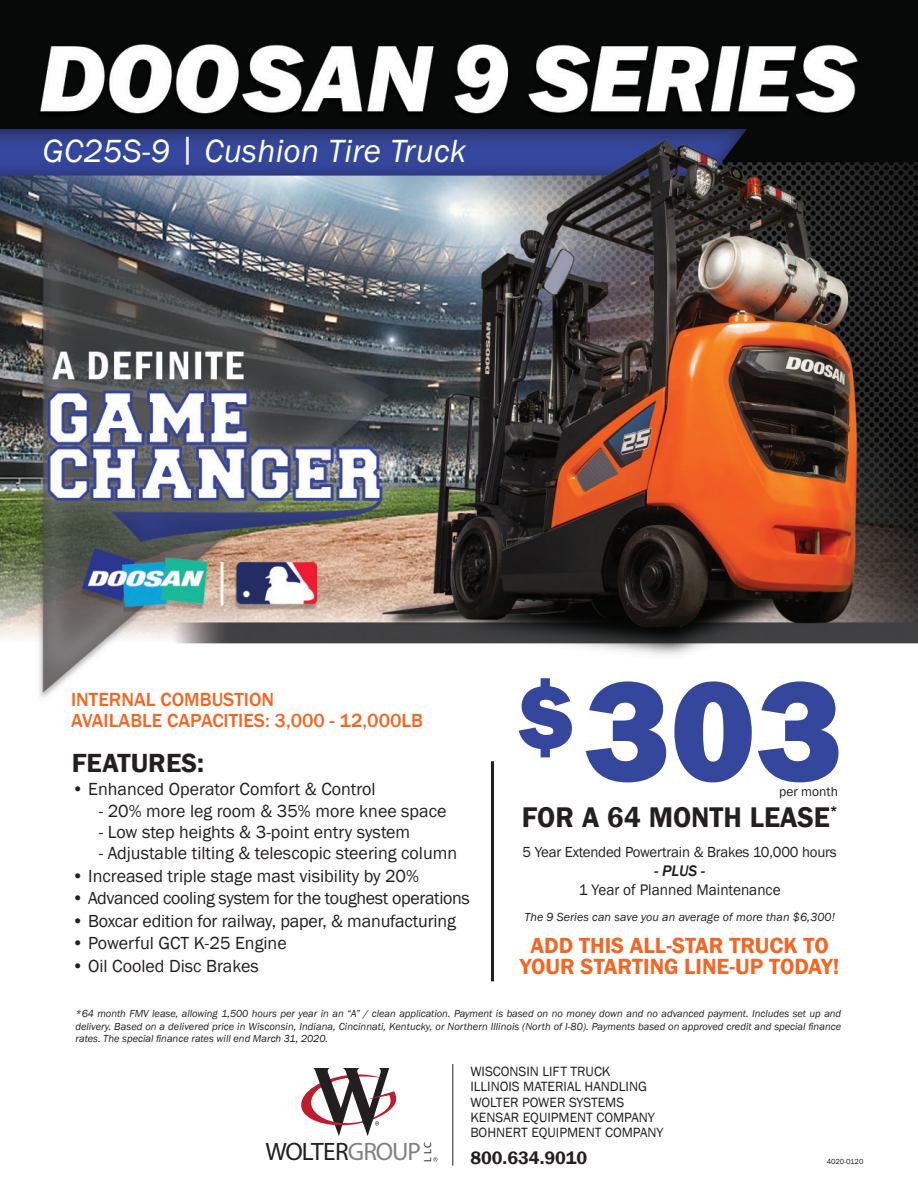
<style>
.page{position:relative;width:918px;height:1188px;background:#fff}
.page>*{position:absolute;margin:0;border:0;box-sizing:border-box;transform-origin:0 0}
.t1{font:800 147px "Franklin Gothic";color:#34479d}
.t2{font:italic 33px "Franklin Gothic";letter-spacing:.01em;color:#fff}
.t3{font:600 29.25px "Franklin Gothic";color:#231f20}
.t4{font:600 27px "Franklin Gothic";color:#231f20}
.t5{font:300 25.35px "Futura";letter-spacing:-.04em;color:#231f20}
.t6{font:600 22.5px/21px "Franklin Gothic";color:#f36623;text-align:center}
.t7{font:500 19.5px/21px "Franklin Gothic";color:#f36623}
.t8{font:600 18.45px "Franklin Gothic";color:#231f20}
.t9{font:18px "Franklin Gothic";color:#231f20}
.t10{font:18px "Franklin Gothic";letter-spacing:-.02em;color:#231f20}
.t11{font:15.75px "Franklin Gothic";color:#231f20}
.t12{font:italic 500 15.75px "Franklin Gothic";color:#231f20}
.t13{font:15px "Franklin Gothic";letter-spacing:-.015em;color:#231f20}
.t14{font:13.8px/15.3px "Franklin Gothic";color:#231f20}
.t15{font:13.5px "Franklin Gothic";color:#231f20}
.t16{font:600 13.05px "Franklin Gothic";color:#231f20}
.t17{font:italic 12px "Franklin Gothic";letter-spacing:.01em;color:#231f20}
.t18{font:italic 10.5px/12.6px "Franklin Gothic";color:#231f20;text-align:justify}
.t19{font:300 10.2px "Futura";color:#231f20}
.t20{font:7.5px "Franklin Gothic";color:#231f20}
.s1{color:#808285}
</style>
<div class="page">
<img style="left:0;top:0;width:918px;height:1166px">
<hr style="left:491px;top:761px;width:3px;height:220px;background:#231f20">
<svg style="left:296px;top:1068px;width:102px;height:68px"></svg>
<svg style="left:433px;top:1157px;width:4px;height:5px"></svg>
<hr style="left:452px;top:1064px;width:1px;height:102px;background:#231f20">
<h2 class="t2" style="left:42px;top:130px;width:425px">GC25S-9 | Cushion Tire Truck</h2>
<h3 class="t7" style="left:71px;top:689px;width:354px">INTERNAL COMBUSTION<br>AVAILABLE CAPACITIES: 3,000 - 12,000LB</h3>
<h3 class="t4" style="left:72px;top:747px;width:134px">FEATURES:</h3>
<h3 class="t9" style="left:72px;top:778px;width:305px">• Enhanced Operator Comfort &amp; Control</h3>
<h3 class="t9" style="left:99px;top:800px;width:349px">- 20% more leg room &amp; 35% more knee space</h3>
<h3 class="t9" style="left:99px;top:821px;width:313px">- Low step heights &amp; 3-point entry system</h3>
<h3 class="t9" style="left:99px;top:842px;width:360px">- Adjustable tilting &amp; telescopic steering column</h3>
<h3 class="t9" style="left:72px;top:865px;width:349px">• Increased triple stage mast visibility by 20%</h3>
<h3 class="t10" style="left:72px;top:887px;width:400px">• Advanced cooling system for the toughest operations</h3>
<h3 class="t9" style="left:72px;top:910px;width:386px">• Boxcar edition for railway, paper, &amp; manufacturing</h3>
<h3 class="t9" style="left:72px;top:932px;width:217px">• Powerful GCT K-25 Engine</h3>
<h3 class="t9" style="left:72px;top:955px;width:189px">• Oil Cooled Disc Brakes</h3>
<h1 class="t1" style="left:517px;top:636px;width:327px"><sup>$</sup>303</h1>
<p class="t15" style="left:779px;top:784px;width:60px">per month</p>
<h3 class="t3" style="left:522px;top:800px;width:310px">FOR A 64 MONTH LEASE</h3>
<p class="t16" style="left:830px;top:803px;width:9px">*</p>
<h3 class="t13" style="left:523px;top:843px;width:316px">5 Year Extended Powertrain &amp; Brakes 10,000 hours</h3>
<h3 class="t12" style="left:655px;top:861px;width:52px">- PLUS -</h3>
<h3 class="t11" style="left:579px;top:880px;width:203px">1 Year of Planned Maintenance</h3>
<p class="t17" style="left:524px;top:910px;width:312px">The 9 Series can save you an average of more than $6,300!</p>
<h3 class="t6" style="left:520px;top:935px;width:321px">ADD THIS ALL-STAR TRUCK TO<br>YOUR STARTING LINE-UP TODAY!</h3>
<p class="t18" style="left:76px;top:1008px;width:767px">*64 month FMV lease, allowing 1,500 hours per year in an “A” / clean application. Payment is based on no money down and no advanced payment. Includes set up and delivery. Based on a delivered price in Wisconsin, Indiana, Cincinnati, Kentucky, or Northern Illinois (North of I-80). Payments based on approved credit and special finance rates. The special finance rates will end March 31, 2020.</p>
<h3 class="t5" style="left:266px;top:1136px;width:157px">WOLTER<span class="s1">GROUP</span></h3>
<p class="t19" style="left:421px;top:1162px;width:21px;rotate:-90deg">LLC</p>
<h3 class="t14" style="left:470px;top:1064px;width:195px">WISCONSIN LIFT TRUCK<br>ILLINOIS MATERIAL HANDLING<br>WOLTER POWER SYSTEMS<br>KENSAR EQUIPMENT COMPANY<br>BOHNERT EQUIPMENT COMPANY</h3>
<h3 class="t8" style="left:470px;top:1147px;width:118px">800.634.9010</h3>
<p class="t20" style="left:827px;top:1157px;width:38px">4020-0120</p>
</div>
